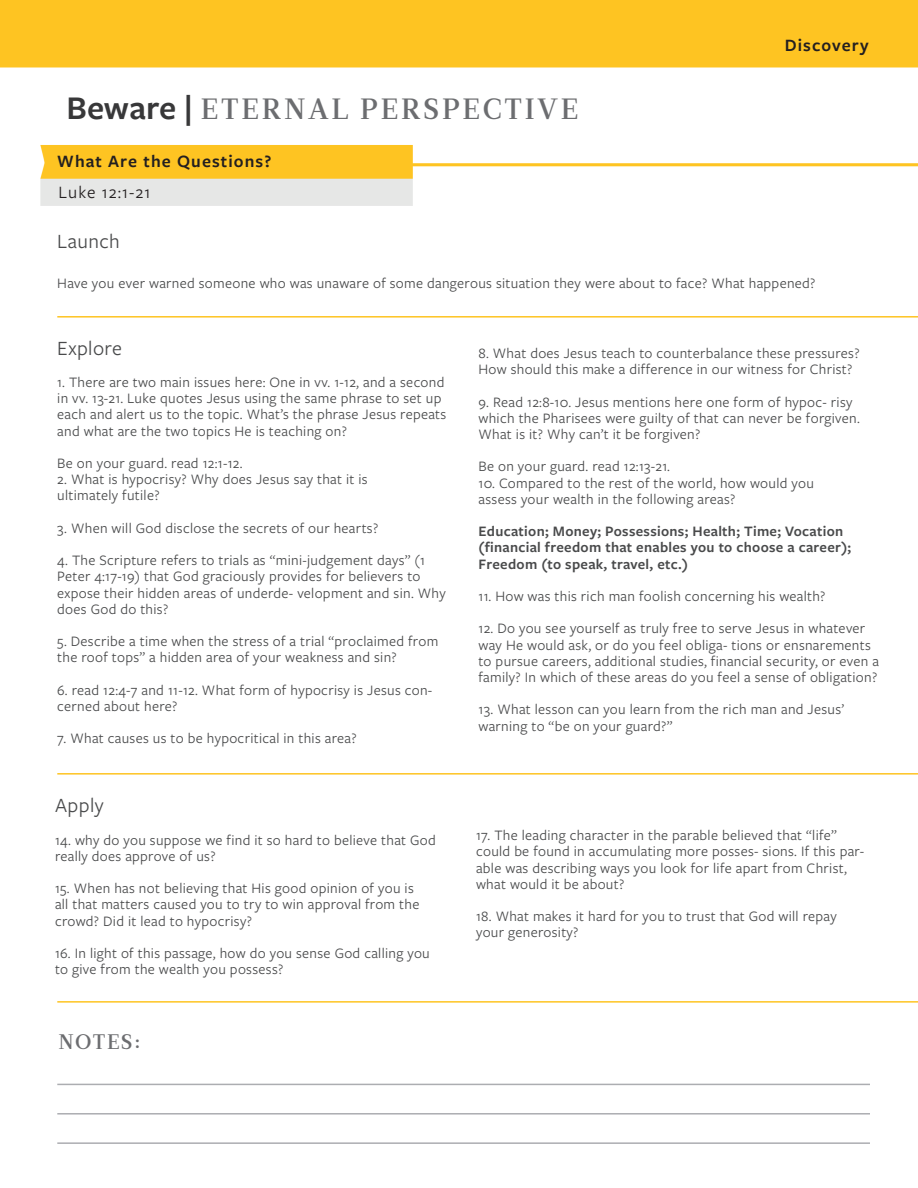
<style>
.page{position:relative;width:918px;height:1188px;background:#fff}
.page>*{position:absolute;margin:0;border:0;box-sizing:border-box;transform-origin:0 0}
.t1{font:29.25px "Leitura Roman 3";letter-spacing:.095em;color:#6c6d70}
.t2{font:21px "Freight Sans Pro";letter-spacing:.02em;color:#494a4b}
.t3{font:21px "Leitura Roman 3";letter-spacing:.07em;color:#6c6d70}
.t4{font:600 18px "Freight Sans Pro";letter-spacing:.06em;color:#231f20}
.t5{font:18px "Freight Sans Pro";letter-spacing:.06em;color:#231f20}
.t6{font:15px/16.2px "Freight Sans Pro";letter-spacing:.02em;color:#494a4b}
.t7{font:600 15px/16.2px "Freight Sans Pro";letter-spacing:.02em;color:#494a4b}
.s1{font-family:"Freight Sans Pro";font-weight:600;font-size:34.35px;color:#383839}
</style>
<div class="page">
<img style="left:0;top:0;width:918px;height:1086px">
<hr style="left:57px;top:316px;width:861px;height:2px;background:#fec422">
<hr style="left:57px;top:773px;width:861px;height:2px;background:#fec422">
<hr style="left:57px;top:1001px;width:861px;height:2px;background:#fec422">
<hr style="left:57px;top:1084px;width:813px;height:1px;background:#acadb1">
<hr style="left:57px;top:1113px;width:813px;height:2px;background:#acadb1">
<hr style="left:57px;top:1142px;width:813px;height:2px;background:#acadb1">
<p class="t1" style="left:67px;top:89px;width:513px"><span class="s1">Beware |</span> ETERNAL PERSPECTIVE</p>
<p class="t4" style="left:785px;top:33px;width:85px">Discovery</p>
<p class="t4" style="left:57px;top:149px;width:216px">What Are the Questions?</p>
<p class="t5" style="left:58px;top:180px;width:93px">Luke 12:1-21</p>
<p class="t2" style="left:57px;top:227px;width:64px">Launch</p>
<p class="t6" style="left:57px;top:274px;width:760px">Have you ever warned someone who was unaware of some dangerous situation they were about to face? What happened?</p>
<p class="t2" style="left:57px;top:334px;width:66px">Explore</p>
<p class="t6" style="left:57px;top:373px;width:391px">1. There are two main issues here: One in vv. 1-12, and a second in vv. 13-21. Luke quotes Jesus using the same phrase to set up each and alert us to the topic. What’s the phrase Jesus repeats and what are the two topics He is teaching on?</p>
<p class="t6" style="left:57px;top:454px;width:187px">Be on your guard. read 12:1-12.</p>
<p class="t6" style="left:57px;top:471px;width:312px">2. What is hypocrisy? Why does Jesus say that it is</p>
<p class="t6" style="left:57px;top:487px;width:104px">ultimately futile?</p>
<p class="t6" style="left:57px;top:519px;width:323px">3. When will God disclose the secrets of our hearts?</p>
<p class="t6" style="left:57px;top:552px;width:390px">4. The Scripture refers to trials as “mini-judgement days” (1<br>Peter 4:17-19) that God graciously provides for believers to expose their hidden areas of underde- velopment and sin. Why does God do this?</p>
<p class="t6" style="left:57px;top:633px;width:383px">5. Describe a time when the stress of a trial “proclaimed from the roof tops” a hidden area of your weakness and sin?</p>
<p class="t6" style="left:57px;top:681px;width:377px">6. read 12:4-7 and 11-12. What form of hypocrisy is Jesus con&shy;cerned about here?</p>
<p class="t6" style="left:57px;top:730px;width:301px">7. What causes us to be hypocritical in this area?</p>
<p class="t2" style="left:55px;top:791px;width:50px">Apply</p>
<p class="t6" style="left:55px;top:831px;width:382px">14. why do you suppose we find it so hard to believe that God really does approve of us?</p>
<p class="t6" style="left:55px;top:880px;width:366px">15. When has not believing that His good opinion of you is all that matters caused you to try to win approval from the crowd? Did it lead to hypocrisy?</p>
<p class="t6" style="left:55px;top:944px;width:376px">16. In light of this passage, how do you sense God calling you to give from the wealth you possess?</p>
<p class="t3" style="left:58px;top:1028px;width:84px">NOTES:</p>
<p class="t6" style="left:478px;top:344px;width:383px">8. What does Jesus teach to counterbalance these pressures?<br>How should this make a difference in our witness for Christ?</p>
<p class="t6" style="left:478px;top:393px;width:383px">9. Read 12:8-10. Jesus mentions here one form of hypoc- risy which the Pharisees were guilty of that can never be forgiven.<br>What is it? Why can’t it be forgiven?</p>
<p class="t6" style="left:478px;top:458px;width:193px">Be on your guard. read 12:13-21.</p>
<p class="t6" style="left:478px;top:474px;width:337px">10. Compared to the rest of the world, how would you</p>
<p class="t6" style="left:478px;top:490px;width:258px">assess your wealth in the following areas?</p>
<p class="t7" style="left:478px;top:523px;width:374px">Education; Money; Possessions; Health; Time; Vocation (financial freedom that enables you to choose a career);<br>Freedom (to speak, travel, etc.)</p>
<p class="t6" style="left:478px;top:587px;width:349px">11. How was this rich man foolish concerning his wealth?</p>
<p class="t6" style="left:478px;top:620px;width:402px">12. Do you see yourself as truly free to serve Jesus in whatever way He would ask, or do you feel obliga- tions or ensnarements to pursue careers, additional studies, financial security, or even a family? In which of these areas do you feel a sense of obligation?</p>
<p class="t6" style="left:478px;top:701px;width:367px">13. What lesson can you learn from the rich man and Jesus’ warning to “be on your guard?”</p>
<p class="t6" style="left:476px;top:827px;width:390px">17. The leading character in the parable believed that “life” could be found in accumulating more posses- sions. If this par&shy;able was describing ways you look for life apart from Christ, what would it be about?</p>
<p class="t6" style="left:476px;top:908px;width:362px">18. What makes it hard for you to trust that God will repay your generosity?</p>
</div>
